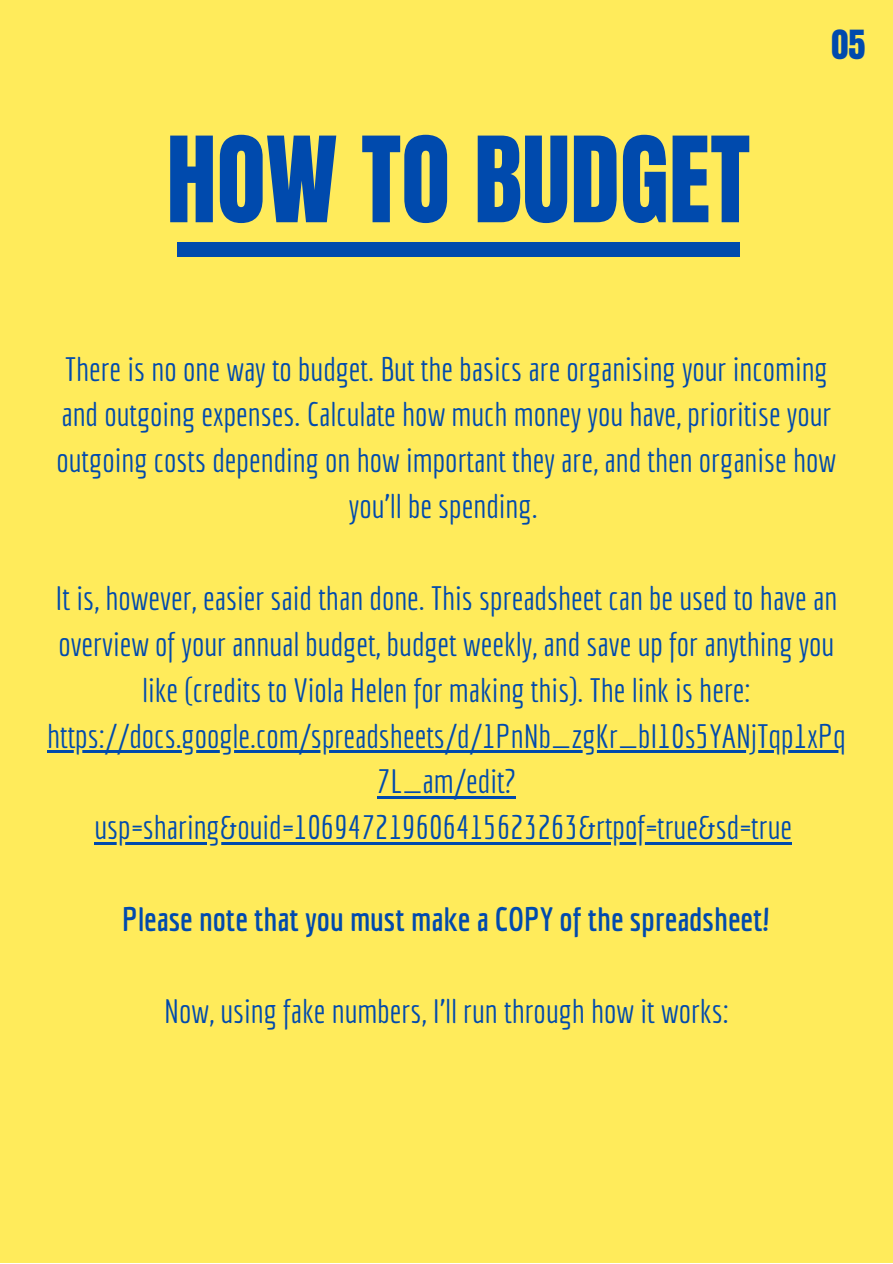
<style>
.page{position:relative;width:893px;height:1264px;background:#fff}
.page>*{position:absolute;margin:0;border:0;box-sizing:border-box;transform-origin:0 0}
.t1{font:100.8px "Anton";color:#004aad}
.t2{font:34.05px "Anton";color:#004aad}
.t3{font:33px/45.9px "Economica";color:#004aad;text-align:center}
.t4{font:700 33px "Economica";color:#004aad}
</style>
<div class="page">
<div style="left:0;top:0;width:892px;height:1262px;background:#ffeb5b"></div>
<hr style="left:47px;top:750px;width:798px;height:2px;background:#004aad">
<hr style="left:377px;top:796px;width:138px;height:2px;background:#004aad">
<hr style="left:94px;top:841px;width:698px;height:3px;background:#004aad">
<div style="left:177px;top:242px;width:562px;height:14px;background:#004aad"></div>
<h1 class="t1" style="left:166px;top:107px;width:585px">HOW TO BUDGET</h1>
<p class="t2" style="left:831px;top:20px;width:35px">05</p>
<p class="t3" style="left:57px;top:345px;width:781px">There is no one way to budget. But the basics are organising your incoming and outgoing expenses. Calculate how much money you have, prioritise your outgoing costs depending on how important they are, and then organise how you’ll be spending.</p>
<p class="t3" style="left:47px;top:574px;width:800px">It is, however, easier said than done. This spreadsheet can be used to have an overview of your annual budget, budget weekly, and save up for anything you like (credits to Viola Helen for making this). The link is here: https://docs.google.com/spreadsheets/d/1PnNb_zgKr_bI10s5YANjTqp1xPq 7L_am/edit? usp=sharing&amp;ouid=106947219606415623263&amp;rtpof=true&amp;sd=true</p>
<p class="t4" style="left:122px;top:899px;width:649px">Please note that you must make a COPY of the spreadsheet!</p>
<p class="t3" style="left:164px;top:987px;width:566px">Now, using fake numbers, I’ll run through how it works:</p>
</div>
